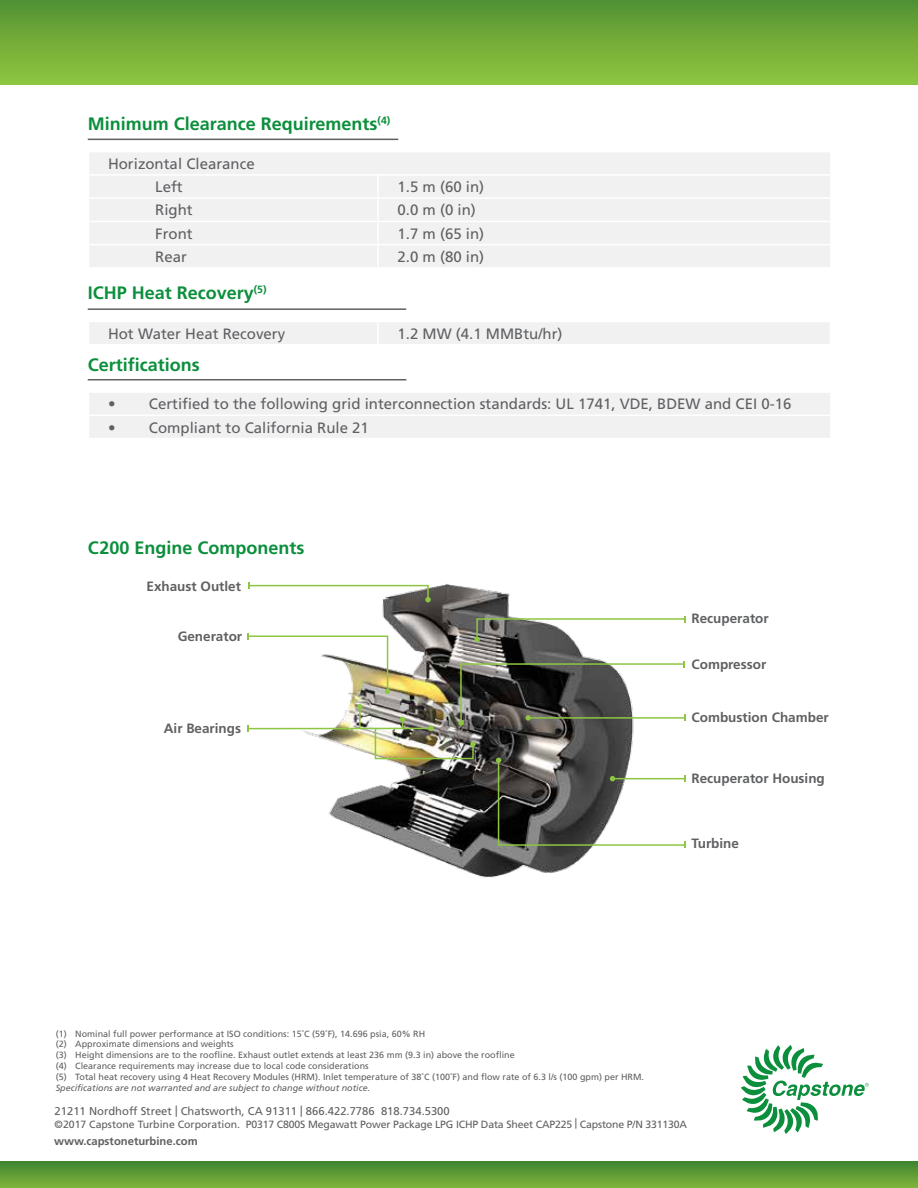
<style>
.page{position:relative;width:918px;height:1188px;background:#fff}
.page>*{position:absolute;margin:0;border:0;box-sizing:border-box;transform-origin:0 0}
.t1{font:700 18px "Frutiger LT Std";color:#0c8f3c}
.t2{font:15px/23.2px "Frutiger LT Std";color:#5f6062}
.t3{font:700 13.5px "Frutiger LT Std";color:#5f6062}
.t4{font:11.25px "Frutiger LT Std";color:#5f6062}
.t5{font:700 11.25px "Frutiger LT Std";color:#5f6062}
.t6{font:10.5px "Frutiger LT Std";letter-spacing:-.015em;color:#5f6062}
.t7{font:9px/10.8px "Frutiger LT Std";color:#5f6062}
.t8{font:italic 9px "Frutiger LT Std";color:#5f6062}
</style>
<div class="page">
<div style="left:0;top:0;width:918px;height:84px;background:linear-gradient(to bottom,#549133,#90c63f)"></div>
<svg style="left:741px;top:1045px;width:128px;height:89px"></svg>
<svg style="left:0;top:1161px;width:918px;height:27px;background:#5f9c35"></svg>
<img style="left:382px;top:584px;width:209px;height:294px">
<div style="left:89px;top:153px;width:741px;height:114px;background:#f1f1f2"></div>
<hr style="left:88px;top:174px;width:290px;height:2px;background:#fff">
<hr style="left:378px;top:174px;width:454px;height:2px;background:#fff">
<hr style="left:377px;top:176px;width:2px;height:21px;background:#fff">
<hr style="left:88px;top:197px;width:290px;height:2px;background:#fff">
<hr style="left:378px;top:197px;width:454px;height:2px;background:#fff">
<hr style="left:377px;top:199px;width:2px;height:22px;background:#fff">
<hr style="left:88px;top:221px;width:290px;height:1px;background:#fff">
<hr style="left:378px;top:221px;width:454px;height:1px;background:#fff">
<hr style="left:377px;top:222px;width:2px;height:22px;background:#fff">
<hr style="left:88px;top:244px;width:290px;height:1px;background:#fff">
<hr style="left:378px;top:244px;width:454px;height:1px;background:#fff">
<hr style="left:377px;top:245px;width:2px;height:22px;background:#fff">
<hr style="left:88px;top:139px;width:310px;height:1px;background:#5f6062">
<hr style="left:88px;top:379px;width:318px;height:1px;background:#5f6062">
<div style="left:89px;top:393px;width:741px;height:45px;background:#f1f1f2"></div>
<svg style="left:248px;top:582px;width:183px;height:20px"></svg>
<svg style="left:247px;top:616px;width:439px;height:232px"></svg>
<hr style="left:88px;top:308px;width:318px;height:2px;background:#5f6062">
<div style="left:89px;top:322px;width:740px;height:22px;background:#f1f1f2"></div>
<h1 class="t1" style="left:88px;top:113px;width:304px">Minimum Clearance Requirements<sup>(4)</sup></h1>
<h2 class="t2" style="left:155px;top:152px;width:101px;text-indent:-47px">Horizontal Clearance<br>Left</h2>
<h2 class="t2" style="left:398px;top:175px;width:88px">1.5 m (60 in)</h2>
<h2 class="t2" style="left:155px;top:199px;width:39px">Right</h2>
<h2 class="t2" style="left:398px;top:199px;width:80px">0.0 m (0 in)</h2>
<h2 class="t2" style="left:155px;top:222px;width:39px">Front</h2>
<h2 class="t2" style="left:398px;top:222px;width:88px">1.7 m (65 in)</h2>
<h2 class="t2" style="left:155px;top:245px;width:33px">Rear</h2>
<h2 class="t2" style="left:398px;top:245px;width:88px">2.0 m (80 in)</h2>
<h1 class="t1" style="left:88px;top:282px;width:180px">ICHP Heat Recovery<sup>(5)</sup></h1>
<h2 class="t2" style="left:108px;top:322px;width:179px">Hot Water Heat Recovery</h2>
<h2 class="t2" style="left:398px;top:322px;width:167px">1.2 MW (4.1 MMBtu/hr)</h2>
<h1 class="t1" style="left:88px;top:355px;width:114px">Certifications</h1>
<h2 class="t2" style="left:108px;top:393px;width:685px">• Certified to the following grid interconnection standards: UL 1741, VDE, BDEW and CEI 0-16</h2>
<h2 class="t2" style="left:108px;top:416px;width:262px">• Compliant to California Rule 21</h2>
<h1 class="t1" style="left:88px;top:537px;width:218px">C200 Engine Components</h1>
<h3 class="t3" style="left:147px;top:579px;width:96px">Exhaust Outlet</h3>
<h3 class="t3" style="left:178px;top:628px;width:66px">Generator</h3>
<h3 class="t3" style="left:164px;top:721px;width:79px">Air Bearings</h3>
<h3 class="t3" style="left:692px;top:611px;width:79px">Recuperator</h3>
<h3 class="t3" style="left:692px;top:657px;width:76px">Compressor</h3>
<h3 class="t3" style="left:692px;top:710px;width:139px">Combustion Chamber</h3>
<h3 class="t3" style="left:692px;top:770px;width:135px">Recuperator Housing</h3>
<h3 class="t3" style="left:692px;top:835px;width:49px">Turbine</h3>
<p class="t7" style="left:56px;top:1028px;width:590px">(1) Nominal full power performance at ISO conditions: 15˚C (59˚F), 14.696 psia, 60% RH<br>(2) Approximate dimensions and weights<br>(3) Height dimensions are to the roofline. Exhaust outlet extends at least 236 mm (9.3 in) above the roofline<br>(4) Clearance requirements may increase due to local code considerations<br>(5) Total heat recovery using 4 Heat Recovery Modules (HRM). Inlet temperature of 38˚C (100˚F) and flow rate of 6.3 l/s (100 gpm) per HRM.</p>
<p class="t8" style="left:56px;top:1082px;width:316px">Specifications are not warranted and are subject to change without notice.</p>
<p class="t4" style="left:55px;top:1105px;width:397px">21211 Nordhoff Street | Chatsworth, CA 91311 | 866.422.7786 818.734.5300</p>
<p class="t6" style="left:55px;top:1118px;width:634px">©2017 Capstone Turbine Corporation. P0317 C800S Megawatt Power Package LPG ICHP Data Sheet CAP225 | Capstone P/N 331130A</p>
<p class="t5" style="left:54px;top:1135px;width:145px">www.capstoneturbine.com</p>
</div>
